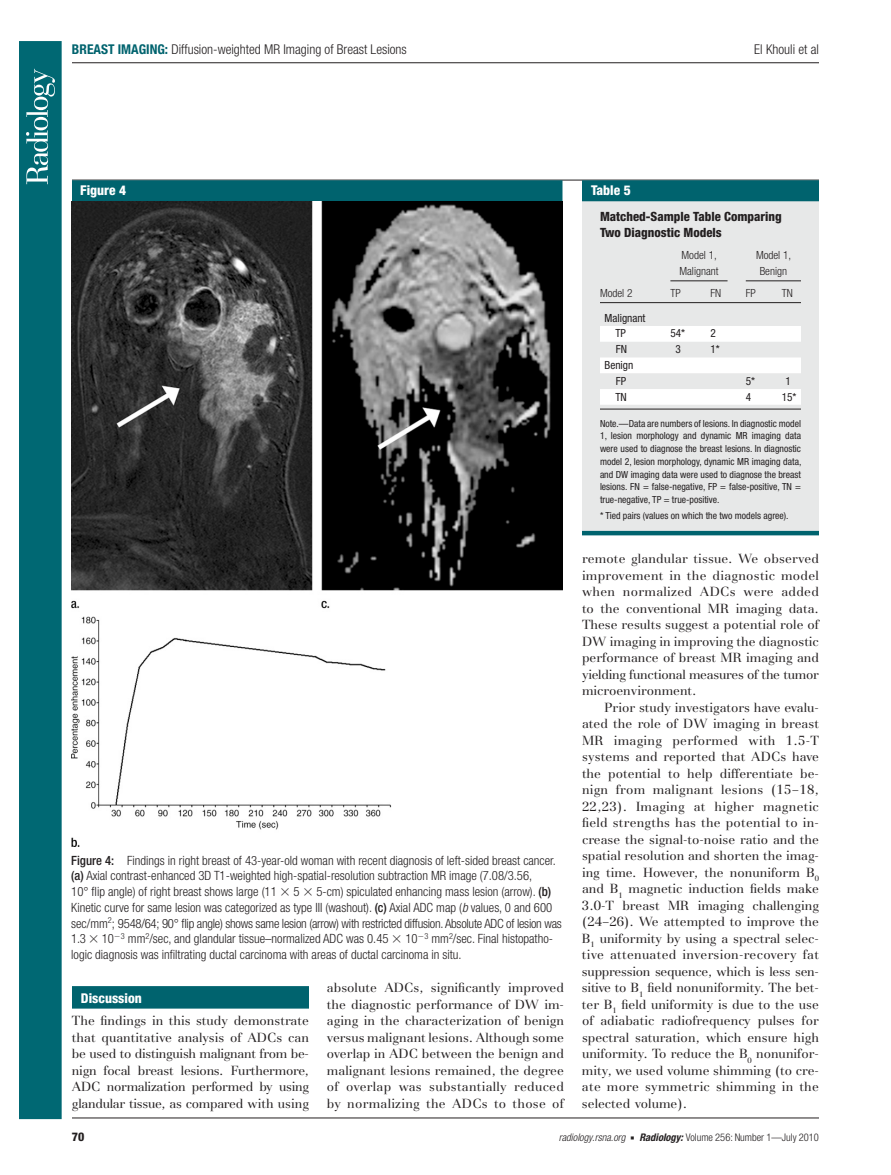
<style>
.page{position:relative;width:891px;height:1175px;background:#fff}
.page>*{position:absolute;margin:0;border:0;box-sizing:border-box;transform-origin:0 0}
.t1{font:300 condensed 13.5px "Helvetica Neue";color:#231f20}
.t2{font:800 condensed 13.5px "Helvetica Neue";color:#fff}
.t3{font:13.2px/16.5px "AT Basilia";color:#231f20;text-align:justify}
.t4{font:300 condensed 12.75px/15.8px "Helvetica Neue";color:#231f20}
.t5{font:800 condensed 12.75px/15.8px "Helvetica Neue";color:#231f20}
.t6{font:800 condensed 12px "Helvetica Neue";color:#231f20}
.t7{font:300 condensed 11.25px/15.8px "Helvetica Neue";color:#231f20}
.t8{font:condensed 11.25px/15.6px "Helvetica Neue";color:#231f20}
.t9{font:300 condensed 10.5px "Helvetica Neue";color:#231f20}
.t10{font:condensed 9.75px/12.8px "Helvetica Neue";color:#231f20;text-align:justify}
.s1{font-weight:700;color:#00636e}
.s2{font-weight:500}
.s3{font-family:"Universal Greekwith Math Pi";font-weight:400;font-stretch:normal}
.s4{font-style:italic}
.s5{font-family:"Universal Newswith Comm Pi";font-weight:400;font-stretch:normal;font-size:6px}
.s6{font-weight:700;font-style:italic}
</style>
<div class="page">
<div style="left:19px;top:41px;width:43px;height:1078px;background:#006873;border:2px solid #006873"></div>
<svg style="left:26px;top:69px;width:29px;height:115px"></svg>
<hr style="left:72px;top:180px;width:747px;height:1px;background:#231f20">
<hr style="left:72px;top:1117px;width:747px;height:1px;background:#231f20">
<hr style="left:72px;top:62px;width:747px;height:1px;background:#231f20">
<div style="left:72px;top:986px;width:237px;height:22px;background:#00636e"></div>
<div style="left:582px;top:184px;width:237px;height:347px;background:#e7e8e8"></div>
<div style="left:582px;top:180px;width:237px;height:21px;background:#00636e"></div>
<svg style="left:600px;top:326px;width:201px;height:79px"></svg>
<hr style="left:600px;top:302px;width:70px;height:1px;background:#231f20">
<hr style="left:670px;top:280px;width:58px;height:1px;background:#231f20">
<hr style="left:746px;top:280px;width:55px;height:1px;background:#231f20">
<hr style="left:670px;top:302px;width:112px;height:1px;background:#231f20">
<svg style="left:782px;top:302px;width:19px;height:1px"></svg>
<hr style="left:600px;top:409px;width:201px;height:1px;background:#231f20">
<hr style="left:582px;top:531px;width:237px;height:4px;background:#00636e">
<div style="left:72px;top:180px;width:490px;height:21px;background:#00636e"></div>
<img style="left:72px;top:201px;width:490px;height:645px">
<p class="t1" style="left:72px;top:44px;width:336px"><span class="s1">BREAST IMAGING:</span> Diffusion-weighted MR Imaging of Breast Lesions</p>
<p class="t1" style="left:754px;top:44px;width:66px">El Khouli et al</p>
<p class="t2" style="left:80px;top:186px;width:47px">Figure 4</p>
<p class="t4" style="left:71px;top:853px;width:492px"><span class="s2">Figure 4:</span> Findings in right breast of 43-year-old woman with recent diagnosis of left-sided breast cancer. <span class="s2">(a)</span> Axial contrast-enhanced 3D T1-weighted high-spatial-resolution subtraction MR image (7.08/3.56,<br>10° flip angle) of right breast shows large (11 <span class="s3">3</span> 5 <span class="s3">3</span> 5-cm) spiculated enhancing mass lesion (arrow). <span class="s2">(b)<br></span>Kinetic curve for same lesion was categorized as type III (washout). <span class="s2">(c)</span> Axial ADC map ( <span class="s4">b</span> values, 0 and 600 sec/mm <sup>2</sup> ; 9548/64; 90° flip angle) shows same lesion (arrow) with restricted diffusion. Absolute ADC of lesion was 1.3 <span class="s3">3</span> 10 <sup>2</sup> <sup>3</sup> mm <sup>2</sup> /sec, and glandular tissue–normalized ADC was 0.45 <span class="s3">3</span> 10 <sup>2</sup> <sup>3</sup> mm <sup>2</sup> /sec. Final histopatho&shy;logic diagnosis was infiltrating ductal carcinoma with areas of ductal carcinoma in situ.</p>
<p class="t2" style="left:81px;top:993px;width:62px">Discussion</p>
<p class="t3" style="left:72px;top:1013px;width:239px">The findings in this study demonstrate that quantitative analysis of ADCs can be used to distinguish malignant from be&shy;nign focal breast lesions. Furthermore, ADC normalization performed by using glandular tissue, as compared with using</p>
<p class="t3" style="left:327px;top:980px;width:239px">absolute ADCs, significantly improved the diagnostic performance of DW im&shy;aging in the characterization of benign versus malignant lesions. Although some overlap in ADC between the benign and malignant lesions remained, the degree of overlap was substantially reduced by normalizing the ADCs to those of</p>
<p class="t2" style="left:591px;top:186px;width:41px">Table 5</p>
<p class="t5" style="left:600px;top:209px;width:183px">Matched-Sample Table Comparing<br>Two Diagnostic Models</p>
<p class="t7" style="left:600px;top:286px;width:34px">Model 2</p>
<p class="t8" style="left:615px;top:311px;width:32px;text-indent:-11px">Malignant<br>TP</p>
<p class="t7" style="left:679px;top:248px;width:41px">Model 1,<br>Malignant</p>
<p class="t7" style="left:756px;top:248px;width:37px;text-align:center">Model 1,<br>Benign</p>
<p class="t7" style="left:670px;top:286px;width:12px">TP</p>
<p class="t7" style="left:710px;top:286px;width:12px">FN</p>
<p class="t7" style="left:746px;top:286px;width:12px">FP</p>
<p class="t7" style="left:782px;top:286px;width:13px">TN</p>
<p class="t8" style="left:670px;top:327px;width:16px">54 *</p>
<p class="t8" style="left:710px;top:327px;width:7px">2</p>
<p class="t8" style="left:616px;top:342px;width:13px">FN</p>
<p class="t8" style="left:676px;top:342px;width:7px">3</p>
<p class="t8" style="left:710px;top:342px;width:11px">1 *</p>
<p class="t8" style="left:605px;top:358px;width:30px;text-align:center">Benign<br>FP</p>
<p class="t8" style="left:746px;top:374px;width:11px">5 *</p>
<p class="t8" style="left:785px;top:374px;width:7px">1</p>
<p class="t8" style="left:615px;top:390px;width:13px">TN</p>
<p class="t8" style="left:746px;top:390px;width:7px">4</p>
<p class="t8" style="left:782px;top:390px;width:16px">15 *</p>
<p class="t10" style="left:600px;top:417px;width:203px">Note.—Data are numbers of lesions. In diagnostic model 1, lesion morphology and dynamic MR imaging data were used to diagnose the breast lesions. In diagnostic model 2, lesion morphology, dynamic MR imaging data, and DW imaging data were used to diagnose the breast lesions. FN = false-negative, FP = false-positive, TN = true-negative, TP = true-positive.</p>
<p class="t10" style="left:600px;top:510px;width:190px">* Tied pairs (values on which the two models agree).</p>
<p class="t3" style="left:582px;top:551px;width:239px">remote glandular tissue. We observed improvement in the diagnostic model when normalized ADCs were added to the conventional MR imaging data.<br>These results suggest a potential role of DW imaging in improving the diagnostic performance of breast MR imaging and yielding functional measures of the tumor microenvironment.</p>
<p class="t3" style="left:582px;top:700px;width:239px;text-indent:23px">Prior study investigators have evalu&shy;ated the role of DW imaging in breast MR imaging performed with 1.5-T systems and reported that ADCs have the potential to help differentiate be&shy;nign from malignant lesions ( 15–18, 22,23 ). Imaging at higher magnetic field strengths has the potential to in&shy;crease the signal-to-noise ratio and the spatial resolution and shorten the imag&shy;ing time. However, the nonuniform B <sub>0 </sub>and B <sub>1</sub> magnetic induction fields make 3.0-T breast MR imaging challenging ( 24–26 ). We attempted to improve the B <sub>1</sub> uniformity by using a spectral selec&shy;tive attenuated inversion-recovery fat suppression sequence, which is less sen&shy;sitive to B <sub>1</sub> field nonuniformity. The bet&shy;ter B <sub>1</sub> field uniformity is due to the use of adiabatic radiofrequency pulses for spectral saturation, which ensure high uniformity. To reduce the B <sub>0</sub> nonunifor&shy;mity, we used volume shimming (to cre&shy;ate more symmetric shimming in the selected volume).</p>
<p class="t6" style="left:72px;top:1132px;width:14px">70</p>
<p class="t9" style="left:559px;top:1133px;width:262px"><span class="s4">radiology.rsna.org</span> <span class="s5">n</span> <span class="s6">Radiology:</span> Volume 256: Number 1—July 2010</p>
</div>
